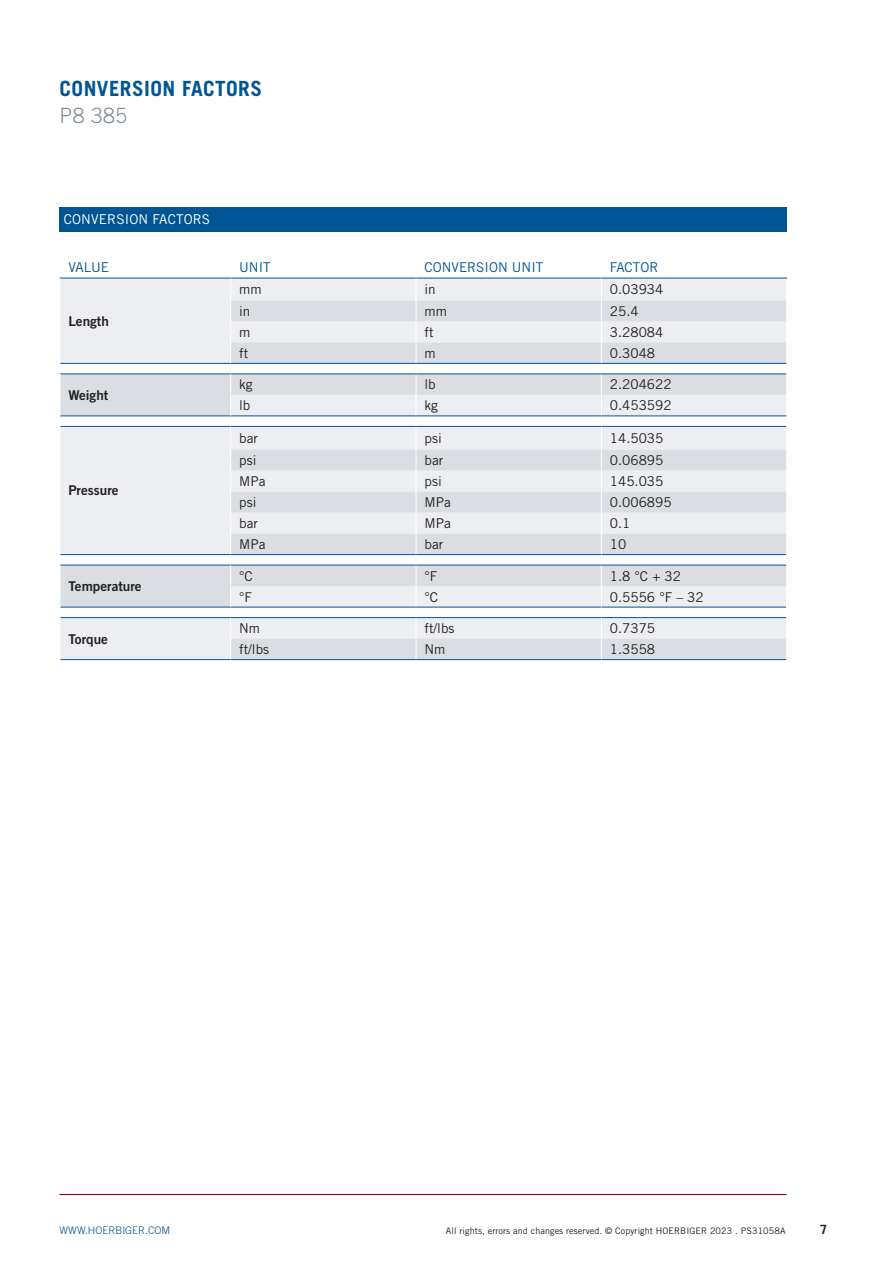
<style>
.page{position:relative;width:893px;height:1263px;background:#fff}
.page>*{position:absolute;margin:0;border:0;box-sizing:border-box;transform-origin:0 0}
.t1{font:700 21px "Trade Gothic LT Std";letter-spacing:.02em;color:#005595}
.t2{font:300 21px "Trade Gothic LT Std";color:#808c96}
.t3{font:13.5px "Trade Gothic LT Std";color:#231f20}
.t4{font:13.5px "Trade Gothic LT Std Bd 2";color:#231f20}
.t5{font:13.5px "Trade Gothic LT Std";color:#005595}
.t6{font:13.5px "Trade Gothic LT Std";letter-spacing:.01em;color:#fff}
.t7{font:700 12.75px "Trade Gothic LT Std";color:#231f20}
.t8{font:300 10.5px "Trade Gothic LT Std";color:#005595}
.t9{font:9px "Trade Gothic LT Std";letter-spacing:.01em;color:#231f20}
</style>
<div class="page">
<hr style="left:60px;top:1194px;width:727px;height:1px;background:#900126">
<div style="left:60px;top:207px;width:727px;height:24px;background:#005595"></div>
<div style="left:61px;top:279px;width:725px;height:21px;background:#eceef1"></div>
<svg style="left:61px;top:300px;width:725px;height:63px;background:#e2e5e9"></svg>
<svg style="left:61px;top:374px;width:725px;height:287px;background:#e5e8ec"></svg>
<hr style="left:60px;top:278px;width:171px;height:1px;background:#005595">
<hr style="left:231px;top:278px;width:185px;height:1px;background:#005595">
<hr style="left:416px;top:278px;width:185px;height:1px;background:#005595">
<hr style="left:601px;top:278px;width:186px;height:1px;background:#005595">
<hr style="left:60px;top:363px;width:171px;height:1px;background:#005595">
<hr style="left:601px;top:363px;width:185px;height:1px;background:#005595">
<hr style="left:60px;top:415px;width:171px;height:1px;background:#005595">
<hr style="left:601px;top:415px;width:185px;height:1px;background:#005595">
<hr style="left:60px;top:554px;width:171px;height:1px;background:#005595">
<hr style="left:601px;top:554px;width:185px;height:1px;background:#005595">
<hr style="left:60px;top:607px;width:171px;height:1px;background:#005595">
<hr style="left:601px;top:607px;width:185px;height:1px;background:#005595">
<hr style="left:60px;top:659px;width:171px;height:1px;background:#005595">
<hr style="left:601px;top:659px;width:185px;height:1px;background:#005595">
<hr style="left:231px;top:363px;width:185px;height:1px;background:#005595">
<hr style="left:231px;top:415px;width:185px;height:1px;background:#005595">
<hr style="left:231px;top:554px;width:185px;height:1px;background:#005595">
<hr style="left:231px;top:607px;width:185px;height:1px;background:#005595">
<hr style="left:231px;top:659px;width:185px;height:1px;background:#005595">
<hr style="left:416px;top:363px;width:185px;height:1px;background:#005595">
<hr style="left:416px;top:415px;width:185px;height:1px;background:#005595">
<hr style="left:416px;top:554px;width:185px;height:1px;background:#005595">
<hr style="left:416px;top:607px;width:185px;height:1px;background:#005595">
<hr style="left:416px;top:659px;width:185px;height:1px;background:#005595">
<hr style="left:60px;top:373px;width:171px;height:1px;background:#005595">
<hr style="left:60px;top:426px;width:171px;height:1px;background:#005595">
<hr style="left:60px;top:565px;width:171px;height:1px;background:#005595">
<hr style="left:60px;top:617px;width:171px;height:1px;background:#005595">
<hr style="left:601px;top:373px;width:185px;height:1px;background:#005595">
<hr style="left:601px;top:426px;width:185px;height:1px;background:#005595">
<hr style="left:601px;top:565px;width:185px;height:1px;background:#005595">
<hr style="left:601px;top:617px;width:185px;height:1px;background:#005595">
<hr style="left:231px;top:373px;width:185px;height:1px;background:#005595">
<hr style="left:231px;top:426px;width:185px;height:1px;background:#005595">
<hr style="left:231px;top:565px;width:185px;height:1px;background:#005595">
<hr style="left:231px;top:617px;width:185px;height:1px;background:#005595">
<hr style="left:416px;top:373px;width:185px;height:1px;background:#005595">
<hr style="left:416px;top:426px;width:185px;height:1px;background:#005595">
<hr style="left:416px;top:565px;width:185px;height:1px;background:#005595">
<hr style="left:416px;top:617px;width:185px;height:1px;background:#005595">
<svg style="left:416px;top:278px;width:1px;height:383px"></svg>
<svg style="left:230px;top:278px;width:1px;height:383px"></svg>
<svg style="left:60px;top:278px;width:1px;height:383px"></svg>
<svg style="left:601px;top:278px;width:1px;height:383px"></svg>
<svg style="left:786px;top:278px;width:1px;height:382px"></svg>
<h1 class="t1" style="left:60px;top:76px;width:204px">CONVERSION FACTORS</h1>
<h1 class="t2" style="left:60px;top:103px;width:69px">P8 385</h1>
<p class="t6" style="left:64px;top:211px;width:148px">CONVERSION FACTORS</p>
<p class="t5" style="left:68px;top:259px;width:42px">VALUE</p>
<p class="t5" style="left:239px;top:259px;width:33px">UNIT</p>
<p class="t5" style="left:424px;top:259px;width:120px">CONVERSION UNIT</p>
<p class="t5" style="left:610px;top:259px;width:50px">FACTOR</p>
<p class="t4" style="left:68px;top:313px;width:42px">Length</p>
<p class="t4" style="left:68px;top:387px;width:42px">Weight</p>
<p class="t4" style="left:68px;top:482px;width:52px">Pressure</p>
<p class="t4" style="left:68px;top:578px;width:75px">Temperature</p>
<p class="t4" style="left:68px;top:630px;width:41px">Torque</p>
<p class="t3" style="left:239px;top:281px;width:24px">mm</p>
<p class="t3" style="left:424px;top:281px;width:13px">in</p>
<p class="t3" style="left:610px;top:281px;width:55px">0.03934</p>
<p class="t3" style="left:239px;top:303px;width:13px">in</p>
<p class="t3" style="left:424px;top:303px;width:24px">mm</p>
<p class="t3" style="left:610px;top:303px;width:30px">25.4</p>
<p class="t3" style="left:239px;top:324px;width:13px">m</p>
<p class="t3" style="left:424px;top:324px;width:10px">ft</p>
<p class="t3" style="left:610px;top:324px;width:55px">3.28084</p>
<p class="t3" style="left:239px;top:345px;width:10px">ft</p>
<p class="t3" style="left:424px;top:345px;width:13px">m</p>
<p class="t3" style="left:610px;top:345px;width:47px">0.3048</p>
<p class="t3" style="left:239px;top:376px;width:15px">kg</p>
<p class="t3" style="left:424px;top:376px;width:13px">lb</p>
<p class="t3" style="left:610px;top:376px;width:63px">2.204622</p>
<p class="t3" style="left:239px;top:397px;width:13px">lb</p>
<p class="t3" style="left:424px;top:397px;width:15px">kg</p>
<p class="t3" style="left:610px;top:397px;width:63px">0.453592</p>
<p class="t3" style="left:239px;top:430px;width:20px">bar</p>
<p class="t3" style="left:424px;top:430px;width:19px">psi</p>
<p class="t3" style="left:610px;top:430px;width:55px">14.5035</p>
<p class="t3" style="left:239px;top:452px;width:19px">psi</p>
<p class="t3" style="left:424px;top:452px;width:20px">bar</p>
<p class="t3" style="left:610px;top:452px;width:55px">0.06895</p>
<p class="t3" style="left:239px;top:473px;width:28px">MPa</p>
<p class="t3" style="left:424px;top:473px;width:19px">psi</p>
<p class="t3" style="left:610px;top:473px;width:55px">145.035</p>
<p class="t3" style="left:239px;top:494px;width:19px">psi</p>
<p class="t3" style="left:424px;top:494px;width:28px">MPa</p>
<p class="t3" style="left:610px;top:494px;width:63px">0.006895</p>
<p class="t3" style="left:239px;top:515px;width:20px">bar</p>
<p class="t3" style="left:424px;top:515px;width:28px">MPa</p>
<p class="t3" style="left:610px;top:515px;width:22px">0.1</p>
<p class="t3" style="left:239px;top:536px;width:28px">MPa</p>
<p class="t3" style="left:424px;top:536px;width:20px">bar</p>
<p class="t3" style="left:610px;top:536px;width:18px">10</p>
<p class="t3" style="left:239px;top:567px;width:15px">°C</p>
<p class="t3" style="left:424px;top:567px;width:14px">°F</p>
<p class="t3" style="left:610px;top:567px;width:73px">1.8 °C + 32</p>
<p class="t3" style="left:239px;top:588px;width:14px">°F</p>
<p class="t3" style="left:424px;top:588px;width:15px">°C</p>
<p class="t3" style="left:610px;top:588px;width:95px">0.5556 °F – 32</p>
<p class="t3" style="left:239px;top:620px;width:22px">Nm</p>
<p class="t3" style="left:424px;top:620px;width:31px">ft/lbs</p>
<p class="t3" style="left:610px;top:620px;width:47px">0.7375</p>
<p class="t3" style="left:239px;top:641px;width:31px">ft/lbs</p>
<p class="t3" style="left:424px;top:641px;width:22px">Nm</p>
<p class="t3" style="left:610px;top:641px;width:47px">1.3558</p>
<p class="t8" style="left:60px;top:1224px;width:112px">WWW.HOERBIGER.COM</p>
<p class="t9" style="left:446px;top:1226px;width:341px">All rights, errors and changes reserved. © Copyright HOERBIGER 2023 . PS31058A</p>
<p class="t7" style="left:820px;top:1222px;width:9px">7</p>
</div>
